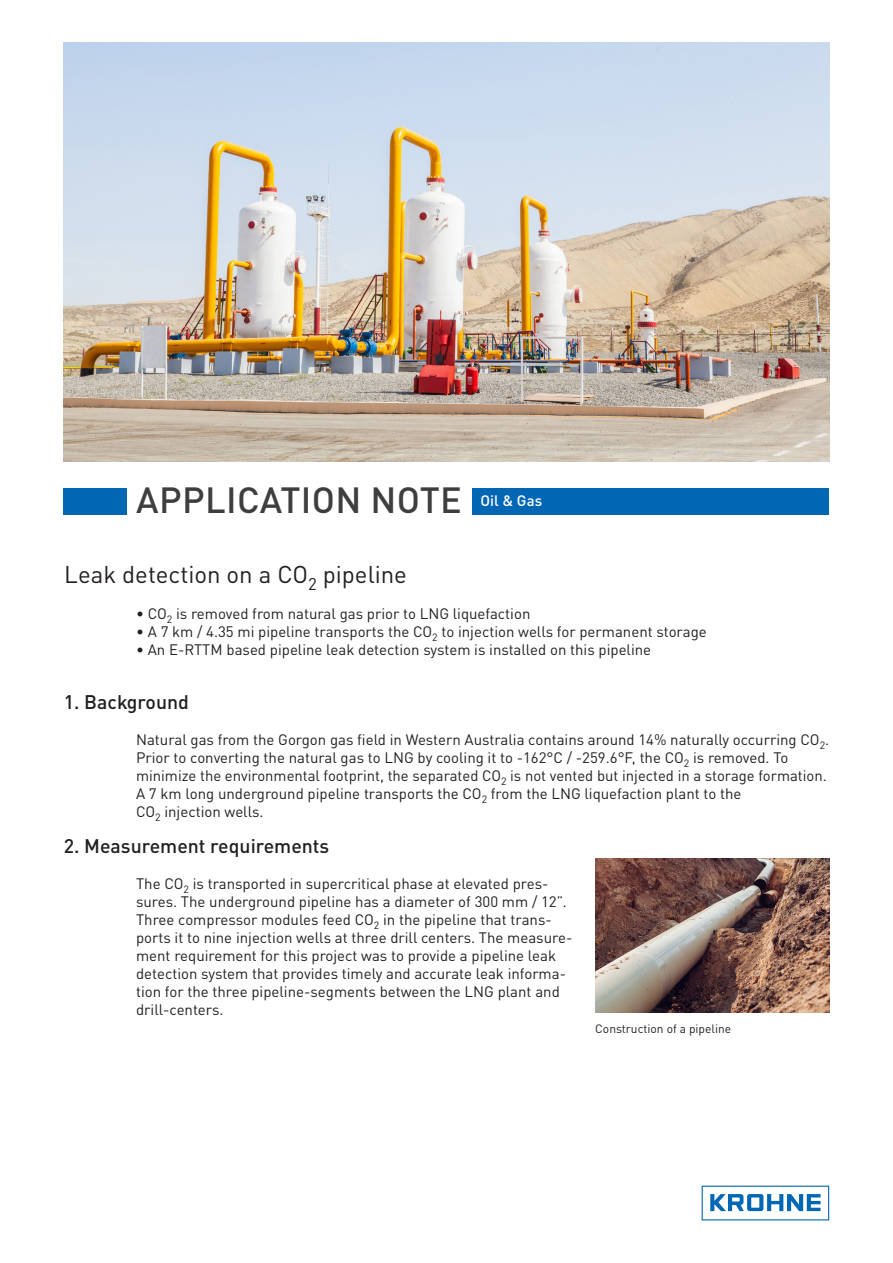
<style>
.page{position:relative;width:893px;height:1263px;background:#fff}
.page>*{position:absolute;margin:0;border:0;box-sizing:border-box;transform-origin:0 0}
.t1{font:500 36px "DIN Pro";letter-spacing:.01em;color:#3e3e3f}
.Headline_16pt_24pt{font:24px "DIN Pro";color:#231f20}
.Subheadline{font:500 19.5px "DIN Pro";color:#231f20}
.Copy_10pt_12pt{font:15px/18px "DIN Pro";color:#231f20}
.Industry_notetificat{font:500 15px "DIN Pro";color:#fff}
.BU_8pt_10pt{font:12px "DIN Pro";color:#231f20}
</style>
<div class="page">
<img style="left:64px;top:43px;width:765px;height:418px">
<div style="left:64px;top:488px;width:765px;height:26px;background:#0166b3"></div>
<div style="left:128px;top:487px;width:344px;height:27px;background:#fff"></div>
<img style="left:595px;top:858px;width:234px;height:155px">
<svg style="left:702px;top:1185px;width:127px;height:35px"></svg>
<p class="t1" style="left:136px;top:471px;width:327px">APPLICATION NOTE</p>
<p class="Industry_notetificat" style="left:480px;top:489px;width:63px">Oil &amp; Gas</p>
<p class="Headline_16pt_24pt" style="left:64px;top:555px;width:344px">Leak detection on a CO<sub>2</sub> pipeline</p>
<p class="Copy_10pt_12pt" style="left:136px;top:603px;width:396px">• CO<sub>2</sub> is removed from natural gas prior to LNG liquefaction</p>
<p class="Copy_10pt_12pt" style="left:136px;top:621px;width:572px">• A 7 km / 4.35 mi pipeline transports the CO<sub>2</sub> to injection wells for permanent storage</p>
<p class="Copy_10pt_12pt" style="left:136px;top:639px;width:517px">• An E-RTTM based pipeline leak detection system is installed on this pipeline</p>
<p class="Subheadline" style="left:64px;top:686px;width:127px">1. Background</p>
<p class="Copy_10pt_12pt" style="left:136px;top:729px;width:695px">Natural gas from the Gorgon gas field in Western Australia contains around 14% naturally occurring CO<sub>2</sub>.<br>Prior to converting the natural gas to LNG by cooling it to -162°C / -259.6°F, the CO<sub>2</sub> is removed. To minimize the environmental footprint, the separated CO<sub>2</sub> is not vented but injected in a storage formation.</p>
<p class="Copy_10pt_12pt" style="left:136px;top:783px;width:607px">A 7 km long underground pipeline transports the CO<sub>2</sub> from the LNG liquefaction plant to the<br>CO<sub>2</sub> injection wells.</p>
<p class="Subheadline" style="left:64px;top:830px;width:267px">2. Measurement requirements</p>
<p class="Copy_10pt_12pt" style="left:136px;top:873px;width:438px">The CO<sub>2</sub> is transported in supercritical phase at elevated pres&shy;sures. The underground pipeline has a diameter of 300 mm / 12”.<br>Three compressor modules feed CO<sub>2</sub> in the pipeline that trans&shy;ports it to nine injection wells at three drill centers. The measure&shy;ment requirement for this project was to provide a pipeline leak detection system that provides timely and accurate leak informa&shy;tion for the three pipeline-segments between the LNG plant and drill-centers.</p>
<p class="BU_8pt_10pt" style="left:595px;top:1019px;width:137px">Construction of a pipeline</p>
</div>
